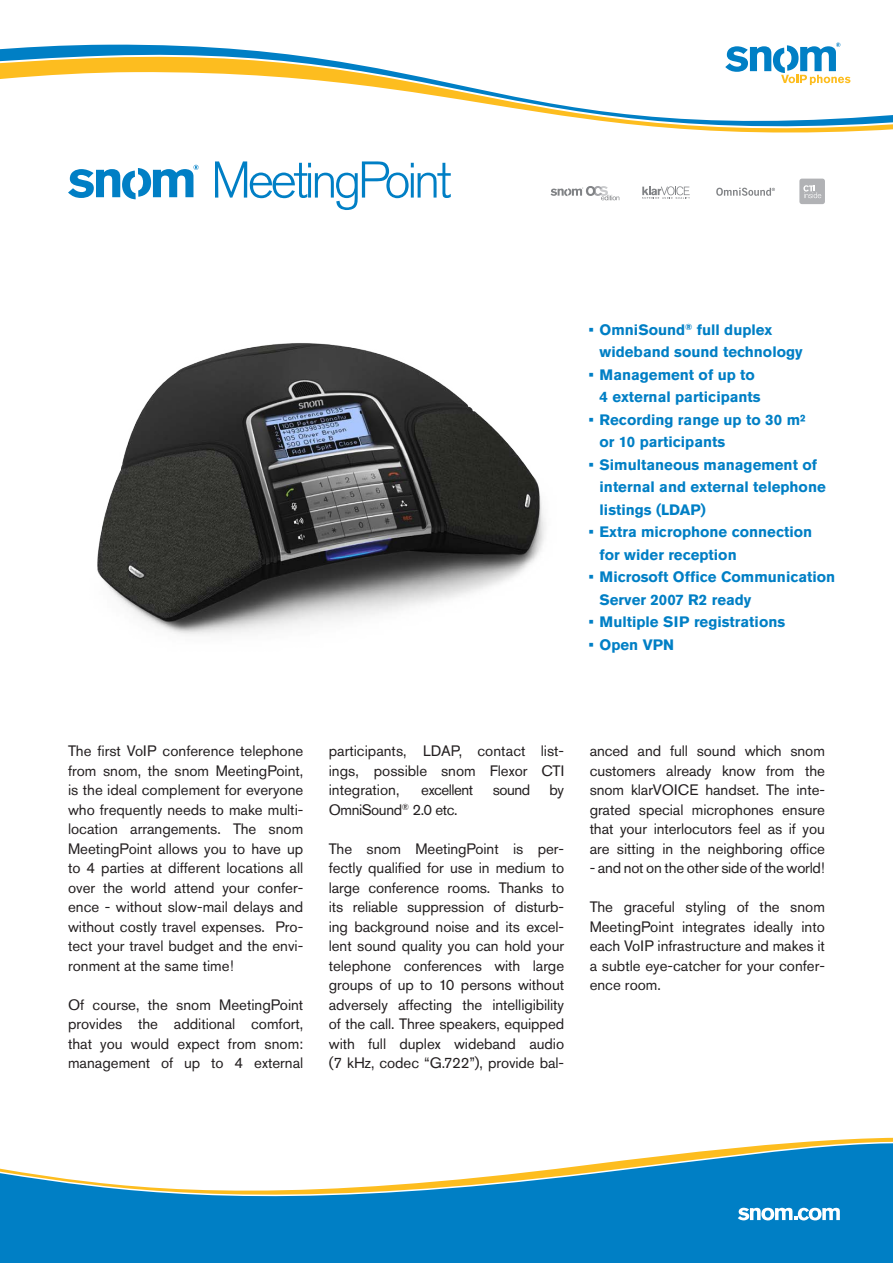
<style>
.page{position:relative;width:893px;height:1263px;background:#fff}
.page>*{position:absolute;margin:0;border:0;box-sizing:border-box;transform-origin:0 0}
.t1{font:15px/19.5px "Akzidenz Grotesk Pro";color:#231f20;text-align:justify}
.t2{font:700 15px/22.5px "Akzidenz Grotesk Pro";color:#007fc5}
.t3{font:15px "Akzidenz Grotesk Pro";letter-spacing:-.03em;color:#231f20}
</style>
<div class="page">
<svg style="left:0;top:1137px;width:893px;height:126px;fill:#007fc5"></svg>
<svg style="left:0;top:45px;width:893px;height:143px"></svg>
<svg style="left:725px;top:43px;width:125px;height:42px"></svg>
<img style="left:97px;top:343px;width:449px;height:292px">
<svg style="left:738px;top:1207px;width:102px;height:13px"></svg>
<svg style="left:642px;top:186px;width:48px;height:13px"></svg>
<svg style="left:550px;top:186px;width:69px;height:14px"></svg>
<div style="left:799px;top:179px;width:26px;height:25px;background:#b1b2b5;border-radius:3px"></div>
<svg style="left:803px;top:185px;width:18px;height:13px"></svg>
<svg style="left:716px;top:188px;width:59px;height:8px"></svg>
<svg style="left:68px;top:165px;width:131px;height:34px"></svg>
<svg style="left:215px;top:161px;width:236px;height:49px"></svg>
<p class="t2" style="left:600px;top:318px;width:205px;text-indent:-11px">• OmniSound<sup>®</sup> full duplex wideband sound technology</p>
<p class="t2" style="left:600px;top:363px;width:163px;text-indent:-11px">• Management of up to<br>4 external participants</p>
<p class="t2" style="left:600px;top:408px;width:208px;text-indent:-11px">• Recording range up to 30 m² or 10 participants</p>
<p class="t2" style="left:600px;top:453px;width:228px;text-indent:-11px">• Simultaneous management of internal and external telephone listings (LDAP)</p>
<p class="t2" style="left:600px;top:520px;width:214px;text-indent:-11px">• Extra microphone connection for wider reception</p>
<p class="t2" style="left:600px;top:565px;width:237px;text-indent:-11px">• Microsoft Office Communication<br>Server 2007 R2 ready</p>
<p class="t2" style="left:589px;top:610px;width:198px">• Multiple SIP registrations</p>
<p class="t2" style="left:589px;top:633px;width:87px">• Open VPN</p>
<p class="t1" style="left:68px;top:741px;width:237px">The first VoIP conference telephone from snom, the snom MeetingPoint, is the ideal complement for everyone who frequently needs to make multi&shy;location arrangements. The snom MeetingPoint allows you to have up to 4 parties at different locations all over the world attend your confer&shy;ence - without slow-mail delays and without costly travel expenses. Pro&shy;tect your travel budget and the envi&shy;ronment at the same time!</p>
<p class="t1" style="left:68px;top:994px;width:237px">Of course, the snom MeetingPoint provides the additional comfort, that you would expect from snom: management of up to 4 external</p>
<p class="t1" style="left:329px;top:741px;width:237px">participants, LDAP, contact list&shy;ings, possible snom Flexor CTI integration,</p>
<p class="t3" style="left:421px;top:780px;width:54px">excellent</p>
<p class="t1" style="left:493px;top:780px;width:39px">sound</p>
<p class="t1" style="left:550px;top:780px;width:16px">by</p>
<p class="t3" style="left:329px;top:800px;width:130px">OmniSound<sup>®</sup> 2.0 etc.</p>
<p class="t1" style="left:329px;top:838px;width:237px">The snom MeetingPoint is per&shy;fectly qualified for use in medium to large conference rooms. Thanks to its reliable suppression of disturb&shy;ing background noise and its excel&shy;lent sound quality you can hold your telephone conferences with large groups of up to 10 persons without adversely affecting the intelligibility of the call. Three speakers, equipped with full duplex wideband audio (7 kHz, codec “G.722”), provide bal-</p>
<p class="t1" style="left:590px;top:741px;width:237px">anced and full sound which snom customers already know from the snom klarVOICE handset. The inte&shy;grated special microphones ensure that your interlocutors feel as if you are sitting in the neighboring office</p>
<p class="t1" style="left:590px;top:858px;width:237px">- and not on the other side of the world!</p>
<p class="t1" style="left:590px;top:897px;width:237px">The graceful styling of the snom MeetingPoint integrates ideally into each VoIP infrastructure and makes it a subtle eye-catcher for your confer&shy;ence room.</p>
</div>
